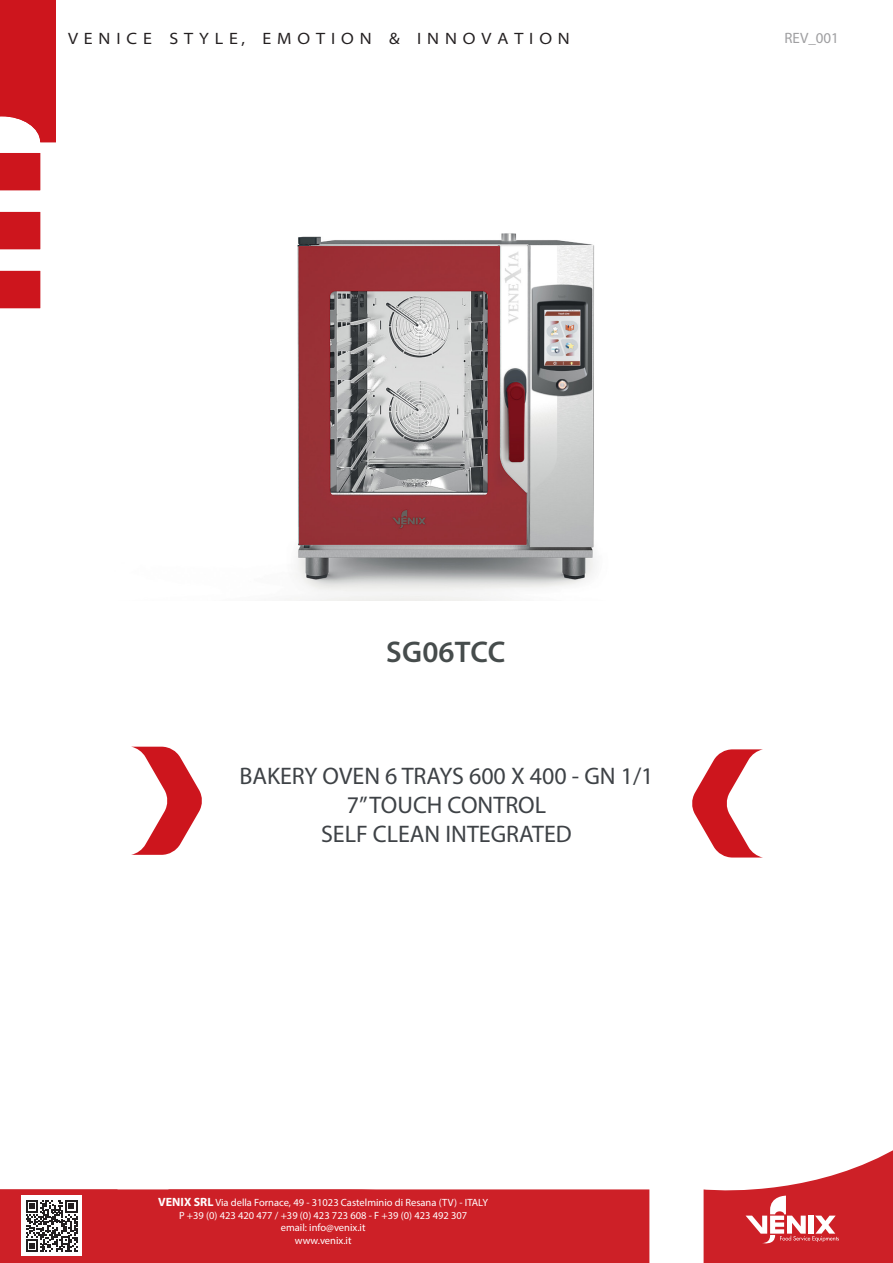
<style>
.page{position:relative;width:893px;height:1263px;background:#fff}
.page>*{position:absolute;margin:0;border:0;box-sizing:border-box;transform-origin:0 0}
.t1{font:600 30px "Myriad Pro";letter-spacing:.005em;color:#464c4c}
.t2{font:24px "Myriad Pro";color:#3e4246}
.t3{font:semi-expanded 16.5px "Myriad Pro";letter-spacing:.36em;color:#231f20}
.t4{font:15px "Myriad Pro";color:#9f9fa1}
.t5{font:10.5px/12.6px "Myriad Pro";color:#fff;text-align:center}
.s1{font-weight:700;font-size:12px}
</style>
<div class="page">
<div style="left:117px;top:1189px;width:532px;height:74px;background:#cd2027"></div>
<svg style="left:704px;top:1150px;width:189px;height:113px;fill:#cd2027"></svg>
<svg style="left:0;top:0;width:56px;height:142px;background:#d22c33"></svg>
<svg style="left:0;top:153px;width:40px;height:155px"></svg>
<svg style="left:746px;top:1195px;width:93px;height:51px"></svg>
<svg style="left:0;top:1189px;width:117px;height:74px"></svg>
<svg style="left:131px;top:747px;width:71px;height:108px"></svg>
<svg style="left:692px;top:749px;width:71px;height:108px"></svg>
<img style="left:288px;top:233px;width:307px;height:367px">
<p class="t3" style="left:68px;top:28px;width:503px">VENICE STYLE, EMOTION &amp; INNOVATION</p>
<p class="t4" style="left:784px;top:29px;width:56px">REV_001</p>
<p class="t1" style="left:386px;top:632px;width:121px">SG06TCC</p>
<p class="t2" style="left:239px;top:761px;width:416px">BAKERY OVEN 6 TRAYS 600 X 400 - GN 1/1</p>
<p class="t2" style="left:347px;top:790px;width:201px">7” TOUCH CONTROL</p>
<p class="t2" style="left:321px;top:819px;width:252px">SELF CLEAN INTEGRATED</p>
<p class="t5" style="left:158px;top:1196px;width:331px"><span class="s1">VENIX SRL</span> Via della Fornace, 49 - 31023 Castelminio di Resana (TV) - ITALY P +39 (0) 423 420 477 / +39 (0) 423 723 608 - F +39 (0) 423 492 307<br>email: info@venix.it<br>www.venix.it</p>
</div>
